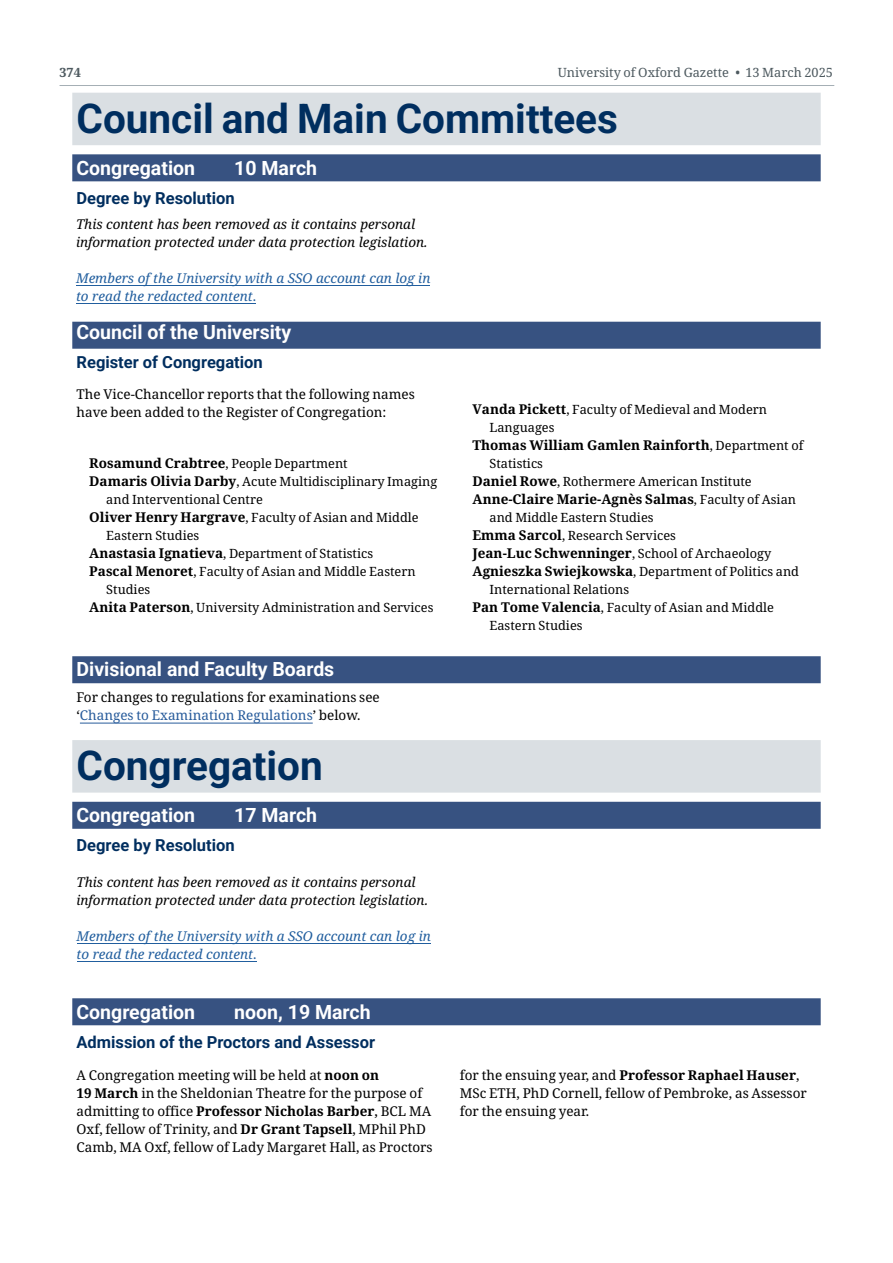
<style>
.page{position:relative;width:893px;height:1263px;background:#fff}
.page>*{position:absolute;margin:0;border:0;box-sizing:border-box;transform-origin:0 0}
.H1_Big_Head{font:40.5px "Roboto";color:#002e5f}
.H2_Subject_head{font:19.5px "Roboto";color:#fff}
.H2_Subject_head_non-ToC{font:19.5px "Roboto";color:#fff}
.H3_Bold_Head{font:16.5px "Roboto";color:#002e5f}
.G_Blurb{font:16.5px "Roboto";color:#002e5f}
.G_Body_text{font:16.5px "Roboto";color:#002e5f}
.G_Body_text-2{font:13.5px/18px "Noto Serif";color:#000}
.t1{font:italic 13.5px/18px "Noto Serif";color:#000}
.t2{font:italic 13.5px/18px "Noto Serif";color:#215e9e}
.Congregation_names{font:700 13.5px "Noto Serif";color:#000}
.G_Blurb-2{font:13.5px/18px "Noto Serif";color:#000}
.Congregation_names-2{font:12.75px/18px "Noto Serif";color:#000}
.t3{font:12.75px "Noto Serif";color:#4d595f}
.t4{font:700 12.75px "Noto Serif";color:#4d595f}
.s1{font-style:normal}
.s2{font-weight:700;font-size:13.5px}
.s3{font-weight:400;font-size:12.75px}
.s4{color:#275b9b}
.s5{font-weight:700}
.s6{font-weight:500}
</style>
<div class="page">
<div style="left:72px;top:93px;width:749px;height:52px;background:#dadfe3"></div>
<div style="left:72px;top:154px;width:749px;height:27px;background:#375281"></div>
<div style="left:72px;top:322px;width:749px;height:27px;background:#375281"></div>
<div style="left:72px;top:656px;width:749px;height:27px;background:#375281"></div>
<hr style="left:80px;top:723px;width:233px;height:1px;background:#275b9b">
<div style="left:72px;top:740px;width:749px;height:53px;background:#dadfe3"></div>
<div style="left:72px;top:802px;width:749px;height:27px;background:#375281"></div>
<div style="left:72px;top:998px;width:749px;height:27px;background:#375281"></div>
<hr style="left:60px;top:85px;width:774px;height:1px;background:#a5afb5">
<hr style="left:76px;top:303px;width:180px;height:1px;background:#215e9e">
<hr style="left:76px;top:285px;width:354px;height:1px;background:#215e9e">
<hr style="left:77px;top:961px;width:179px;height:1px;background:#215e9e">
<hr style="left:77px;top:943px;width:354px;height:1px;background:#215e9e">
<p class="t4" style="left:60px;top:64px;width:23px">374</p>
<p class="t3" style="left:558px;top:64px;width:277px">University of Oxford Gazette • 13 March 2025</p>
<h1 class="H1_Big_Head" style="left:77px;top:90px;width:543px">Council and Main Committees</h1>
<h2 class="H2_Subject_head" style="left:77px;top:154px;width:120px">Congregation</h2>
<h2 class="H2_Subject_head" style="left:234px;top:154px;width:84px">10 March</h2>
<p class="H3_Bold_Head" style="left:77px;top:186px;width:160px">Degree by Resolution</p>
<p class="t1" style="left:76px;top:215px;width:353px">This content has been removed as it contains personal information protected under data protection legislation.</p>
<p class="t2" style="left:76px;top:270px;width:356px">Members of the University with a SSO account can log in to read the redacted content<span class="s1">.</span></p>
<h2 class="H2_Subject_head_non-ToC" style="left:77px;top:319px;width:216px">Council of the University</h2>
<p class="G_Blurb" style="left:77px;top:351px;width:188px">Register of Congregation</p>
<p class="G_Blurb-2" style="left:77px;top:386px;width:340px">The Vice-chancellor reports that the following names have been added to the register of congregation:</p>
<p class="Congregation_names-2" style="left:89px;top:455px;width:260px"><span class="s2">Rosamund Crabtree</span>, People Department</p>
<p class="Congregation_names-2" style="left:106px;top:473px;width:332px;text-indent:-17px"><span class="s2">Damaris Olivia Darby</span>, Acute Multidisciplinary Imaging and Interventional Centre</p>
<p class="Congregation_names-2" style="left:106px;top:509px;width:314px;text-indent:-17px"><span class="s2">Oliver Henry Hargrave</span>, Faculty of Asian and Middle<br>Eastern Studies</p>
<p class="Congregation_names-2" style="left:89px;top:545px;width:285px"><span class="s2">Anastasia Ignatieva</span>, Department of Statistics</p>
<p class="Congregation_names-2" style="left:106px;top:563px;width:311px;text-indent:-17px"><span class="s2">Pascal Menoret</span>, Faculty of Asian and Middle Eastern<br>Studies</p>
<p class="Congregation_names-2" style="left:89px;top:599px;width:346px"><span class="s2">Anita Paterson</span>, University Administration and Services</p>
<p class="Congregation_names-2" style="left:489px;top:401px;width:279px;text-indent:-17px"><span class="s2">Vanda Pickett</span>, Faculty of Medieval and Modern<br>Languages</p>
<p class="Congregation_names" style="left:472px;top:436px;width:332px">Thomas William Gamlen Rainforth<span class="s3">, Department of</span></p>
<p class="Congregation_names-2" style="left:489px;top:455px;width:55px">Statistics</p>
<p class="Congregation_names-2" style="left:472px;top:473px;width:281px"><span class="s2">Daniel Rowe</span>, Rothermere American Institute</p>
<p class="Congregation_names" style="left:472px;top:490px;width:325px">Anne-Claire Marie-Agnès Salmas<span class="s3">, Faculty of Asian</span></p>
<p class="Congregation_names-2" style="left:489px;top:509px;width:166px">and Middle Eastern Studies</p>
<p class="Congregation_names-2" style="left:472px;top:527px;width:205px"><span class="s2">Emma Sarcol</span>, Research Services</p>
<p class="Congregation_names" style="left:472px;top:544px;width:300px">Jean-Luc Schwenninger<span class="s3">, School of Archaeology</span></p>
<p class="Congregation_names-2" style="left:489px;top:563px;width:311px;text-indent:-17px"><span class="s2">Agnieszka Swiejkowska</span>, Department of Politics and<br>International Relations</p>
<p class="Congregation_names-2" style="left:489px;top:599px;width:286px;text-indent:-17px"><span class="s2">Pan Tome Valencia</span>, Faculty of Asian and Middle<br>Eastern Studies</p>
<h2 class="H2_Subject_head_non-ToC" style="left:77px;top:656px;width:259px">Divisional and Faculty Boards</h2>
<p class="G_Body_text-2" style="left:77px;top:689px;width:305px">For changes to regulations for examinations see ‘<span class="s4">Changes to Examination Regulations</span>’ below.</p>
<h1 class="H1_Big_Head" style="left:77px;top:737px;width:248px">Congregation</h1>
<h2 class="H2_Subject_head" style="left:77px;top:801px;width:120px">Congregation</h2>
<h2 class="H2_Subject_head" style="left:234px;top:801px;width:84px">17 March</h2>
<p class="G_Body_text" style="left:77px;top:833px;width:160px">Degree by Resolution</p>
<p class="t1" style="left:76px;top:873px;width:353px">This content has been removed as it contains personal information protected under data protection legislation.</p>
<p class="t2" style="left:76px;top:927px;width:356px">Members of the University with a SSO account can log in to read the redacted content<span class="s1">.</span></p>
<h2 class="H2_Subject_head" style="left:77px;top:998px;width:120px">Congregation</h2>
<h2 class="H2_Subject_head" style="left:234px;top:998px;width:138px">noon, 19 March</h2>
<h3 class="H3_Bold_Head" style="left:77px;top:1030px;width:300px">Admission of the Proctors and Assessor</h3>
<p class="G_Body_text-2" style="left:77px;top:1067px;width:358px">A Congregation meeting will be held at <span class="s5">noon on<br>19 March</span> in the Sheldonian Theatre for the purpose of admitting to office <span class="s5">Professor Nicholas Barber</span><span class="s6">,</span> BCL MA Oxf, fellow of Trinity, and <span class="s5">Dr Grant Tapsell</span>, MPhil PhD Camb, MA Oxf, fellow of Lady Margaret Hall, as Proctors</p>
<p class="G_Body_text-2" style="left:460px;top:1067px;width:349px">for the ensuing year, and <span class="s5">Professor Raphael Hauser</span>,<br>MSc ETH, PhD Cornell, fellow of Pembroke, as Assessor for the ensuing year.</p>
</div>
